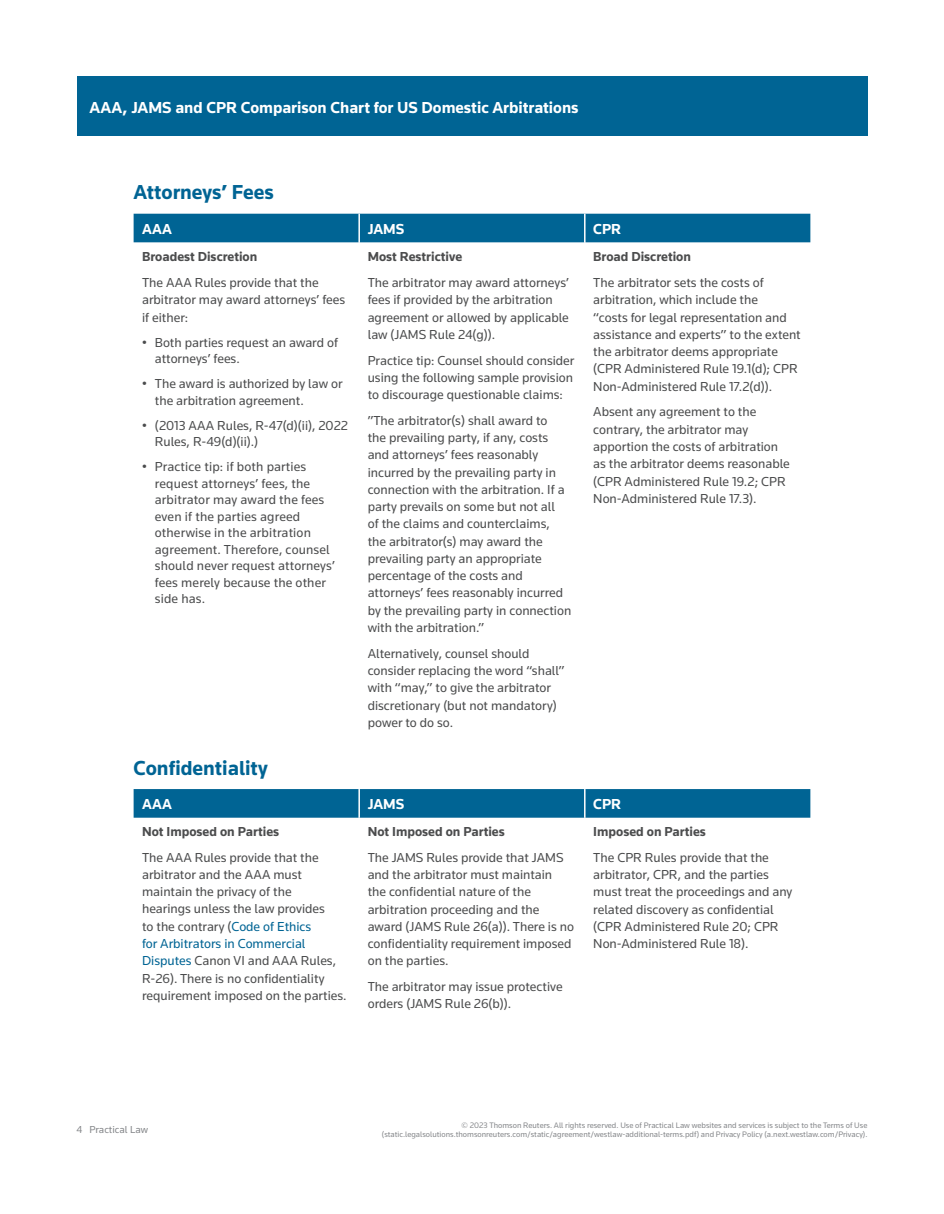
<style>
.page{position:relative;width:944px;height:1214px;background:#fff}
.page>*{position:absolute;margin:0;border:0;box-sizing:border-box;transform-origin:0 0}
.t1{font:700 21px "Knowledge";color:#006494}
.t2{font:700 16.5px "Knowledge";color:#fff}
.t3{font:700 15px "Knowledge";color:#fff}
.t4{font:13.5px/17.2px "Knowledge";color:#4b4c4d}
.t5{font:700 13.5px "Knowledge";color:#4b4c4d}
.t6{font:10.5px "Knowledge";color:#86888b}
.t7{font:8.25px/9.8px "Knowledge";color:#86888b;text-align:right}
.s1{color:#006494}
</style>
<div class="page">
<div style="left:77px;top:77px;width:790px;height:59px;background:#006494"></div>
<div style="left:134px;top:214px;width:676px;height:28px;background:#006494"></div>
<div style="left:134px;top:789px;width:676px;height:28px;background:#006494"></div>
<p class="t2" style="left:89px;top:97px;width:490px">AAA, JAMS and CPR Comparison Chart for US Domestic Arbitrations</p>
<h1 class="t1" style="left:134px;top:179px;width:142px">Attorneys’ Fees</h1>
<p class="t3" style="left:142px;top:219px;width:31px">AAA</p>
<p class="t3" style="left:368px;top:219px;width:38px">JAMS</p>
<p class="t3" style="left:593px;top:219px;width:29px">CPR</p>
<p class="t5" style="left:142px;top:248px;width:117px">Broadest Discretion</p>
<p class="t4" style="left:142px;top:274px;width:204px">The AAA Rules provide that the arbitrator may award attorneys’ fees if either:</p>
<p class="t4" style="left:155px;top:334px;width:185px;line-height:16.5px;text-indent:-13px">• Both parties request an award of attorneys’ fees.</p>
<p class="t4" style="left:155px;top:375px;width:189px;line-height:16.5px;text-indent:-13px">• The award is authorized by law or the arbitration agreement.</p>
<p class="t4" style="left:155px;top:417px;width:195px;line-height:16.5px;text-indent:-13px">• (2013 AAA Rules, R-47(d)(ii), 2022<br>Rules, R-49(d)(ii).)</p>
<p class="t4" style="left:155px;top:458px;width:182px;line-height:16.5px;text-indent:-13px">• Practice tip: if both parties request attorneys’ fees, the arbitrator may award the fees even if the parties agreed otherwise in the arbitration agreement. Therefore, counsel should never request attorneys’ fees merely because the other side has.</p>
<p class="t5" style="left:368px;top:248px;width:96px">Most Restrictive</p>
<p class="t4" style="left:368px;top:274px;width:203px">The arbitrator may award attorneys’ fees if provided by the arbitration agreement or allowed by applicable law (JAMS Rule 24(g)).</p>
<p class="t4" style="left:368px;top:351px;width:208px;text-align:justify">Practice tip: Counsel should consider using the following sample provision to discourage questionable claims:</p>
<p class="t4" style="left:368px;top:411px;width:205px">”The arbitrator(s) shall award to<br>the prevailing party, if any, costs and attorneys’ fees reasonably incurred by the prevailing party in connection with the arbitration. If a party prevails on some but not all<br>of the claims and counterclaims, the arbitrator(s) may award the prevailing party an appropriate percentage of the costs and attorneys’ fees reasonably incurred by the prevailing party in connection with the arbitration.”</p>
<p class="t4" style="left:368px;top:644px;width:198px">Alternatively, counsel should consider replacing the word “shall” with “may,” to give the arbitrator discretionary (but not mandatory) power to do so.</p>
<p class="t5" style="left:593px;top:248px;width:99px">Broad Discretion</p>
<p class="t4" style="left:593px;top:274px;width:209px">The arbitrator sets the costs of arbitration, which include the<br>“costs for legal representation and assistance and experts” to the extent the arbitrator deems appropriate (CPR Administered Rule 19.1(d); CPR Non-Administered Rule 17.2(d)).</p>
<p class="t4" style="left:593px;top:403px;width:198px">Absent any agreement to the contrary, the arbitrator may apportion the costs of arbitration as the arbitrator deems reasonable (CPR Administered Rule 19.2; CPR<br>Non-Administered Rule 17.3).</p>
<h1 class="t1" style="left:134px;top:754px;width:135px">Confidentiality</h1>
<p class="t3" style="left:142px;top:795px;width:31px">AAA</p>
<p class="t3" style="left:368px;top:795px;width:38px">JAMS</p>
<p class="t3" style="left:593px;top:795px;width:29px">CPR</p>
<p class="t5" style="left:142px;top:823px;width:139px">Not Imposed on Parties</p>
<p class="t4" style="left:142px;top:848px;width:206px">The AAA Rules provide that the arbitrator and the AAA must maintain the privacy of the<br>hearings unless the law provides<br>to the contrary (<span class="s1">Code of Ethics<br>for Arbitrators in Commercial<br>Disputes</span> Canon VI and AAA Rules,<br>R-26). There is no confidentiality requirement imposed on the parties.</p>
<p class="t5" style="left:368px;top:823px;width:139px">Not Imposed on Parties</p>
<p class="t4" style="left:368px;top:848px;width:208px">The JAMS Rules provide that JAMS and the arbitrator must maintain<br>the confidential nature of the arbitration proceeding and the award (JAMS Rule 26(a)). There is no confidentiality requirement imposed on the parties.</p>
<p class="t4" style="left:368px;top:977px;width:196px">The arbitrator may issue protective orders (JAMS Rule 26(b)).</p>
<p class="t5" style="left:593px;top:823px;width:114px">Imposed on Parties</p>
<p class="t4" style="left:593px;top:848px;width:201px">The CPR Rules provide that the arbitrator, CPR, and the parties must treat the proceedings and any related discovery as confidential (CPR Administered Rule 20; CPR<br>Non-Administered Rule 18).</p>
<p class="t6" style="left:77px;top:1123px;width:73px">4 Practical Law</p>
<p class="t7" style="left:382px;top:1119px;width:487px">© 2023 Thomson Reuters. All rights reserved. Use of Practical Law websites and services is subject to the Terms of Use (static.legalsolutions.thomsonreuters.com/static/agreement/westlaw-additional-terms.pdf) and Privacy Policy (a.next.westlaw.com/Privacy).</p>
</div>
